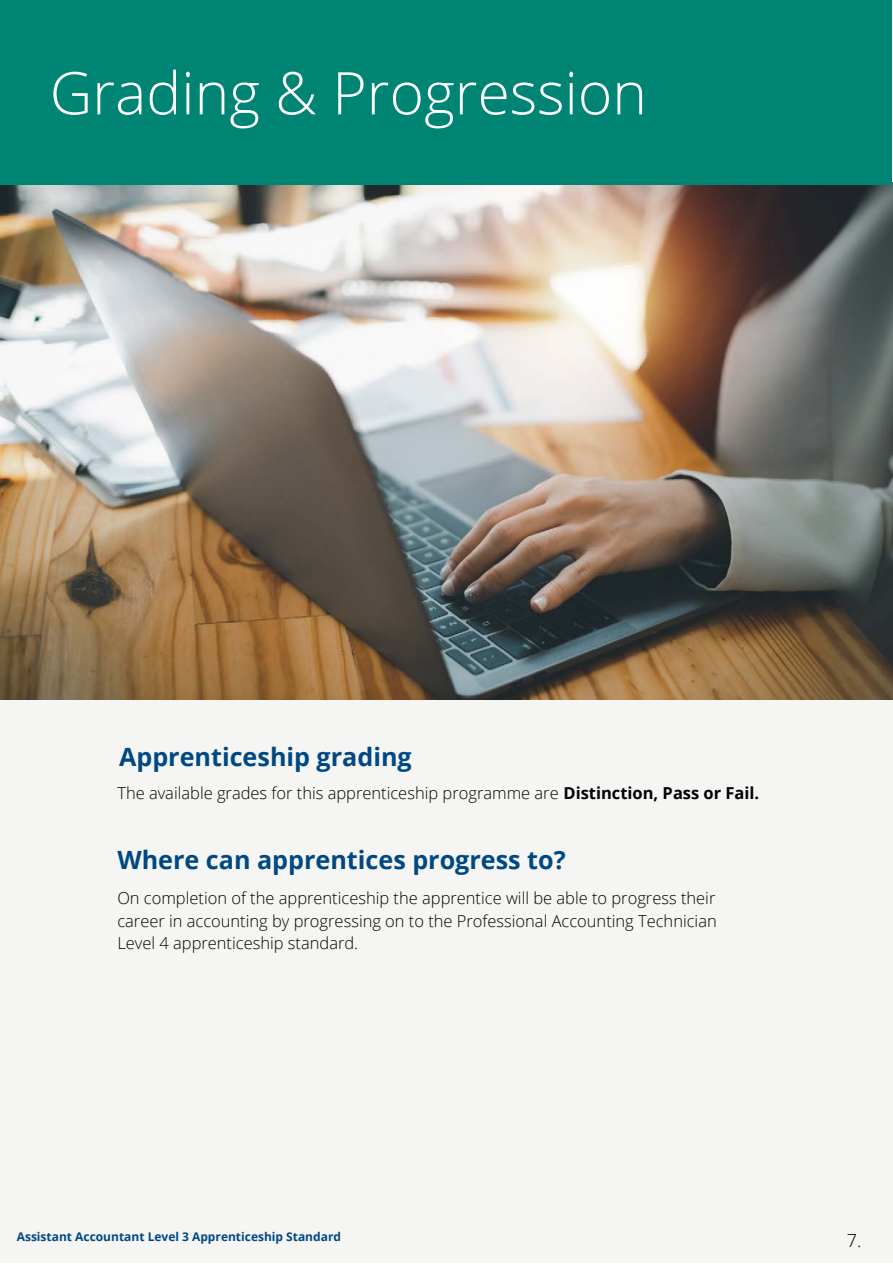
<style>
.page{position:relative;width:893px;height:1264px;background:#fff}
.page>*{position:absolute;margin:0;border:0;box-sizing:border-box;transform-origin:0 0}
.t1{font:300 58.8px "Open Sans";color:#fff}
.t2{font:700 25.2px "Open Sans";color:#004884}
.t3{font:300 18px "Open Sans";color:#000}
.t4{font:300 16.5px/22.5px "Open Sans";color:#000;text-align:justify}
.t5{font:700 12px "Open Sans";color:#004884}
.s1{font-weight:700}
</style>
<div class="page">
<img style="left:0;top:183px;width:892px;height:517px">
<div style="left:0;top:700px;width:892px;height:562px;background:#f5f6f3"></div>
<div style="left:0;top:0;width:891px;height:185px;background:#008474"></div>
<h1 class="t1" style="left:50px;top:51px;width:598px">Grading &amp; Progression</h1>
<h2 class="t2" style="left:119px;top:739px;width:294px">Apprenticeship grading</h2>
<p class="t4" style="left:117px;top:781px;width:643px">The available grades for this apprenticeship programme are <span class="s1">Distinction, Pass or Fail.</span></p>
<h2 class="t2" style="left:117px;top:842px;width:450px">Where can apprentices progress to?</h2>
<p class="t4" style="left:117px;top:886px;width:601px">On completion of the apprenticeship the apprentice will be able to progress their career in accounting by progressing on to the Professional Accounting Technician Level 4 apprenticeship standard.</p>
<p class="t5" style="left:17px;top:1227px;width:326px">Assistant Accountant Level 3 Apprenticeship Standard</p>
<p class="t3" style="left:846px;top:1227px;width:16px">7.</p>
</div>
